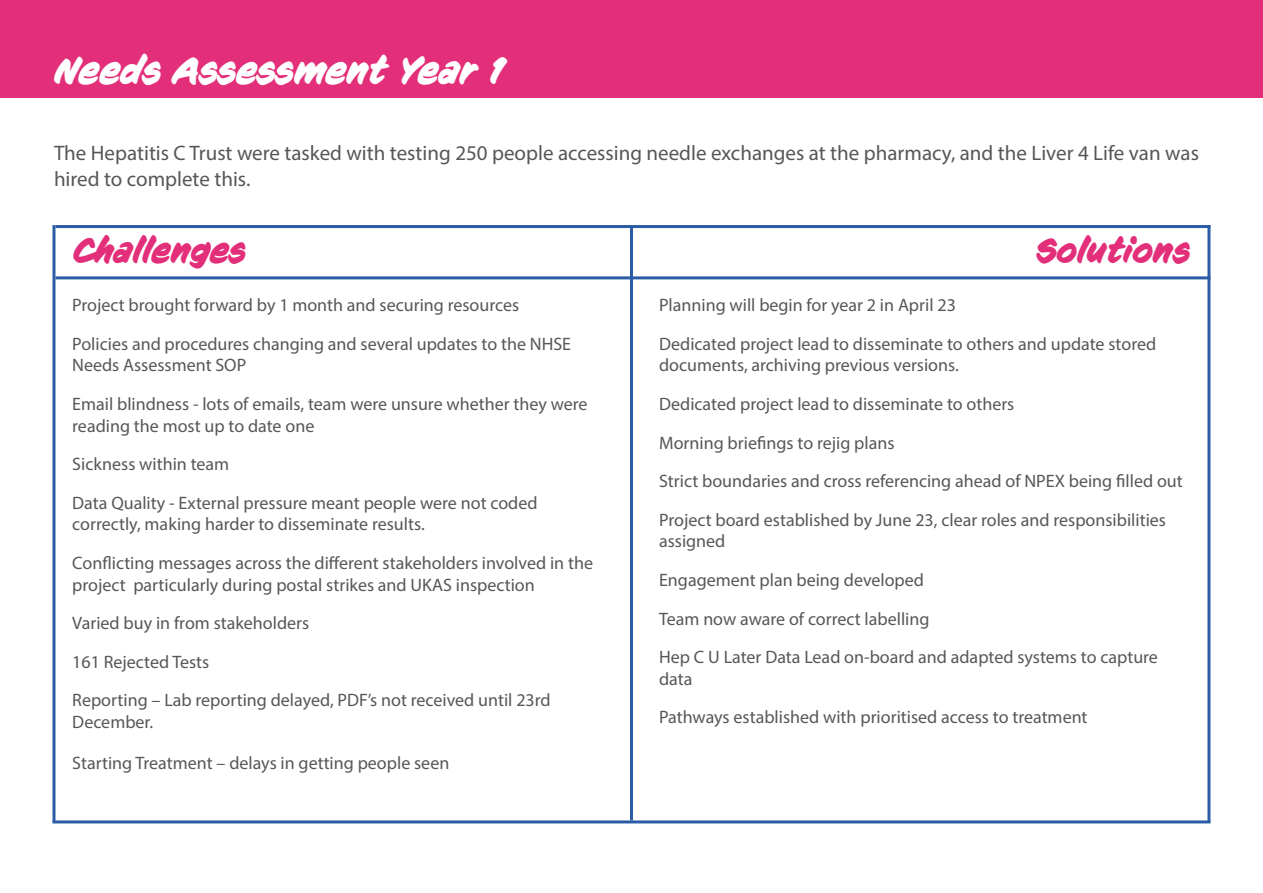
<style>
.page{position:relative;width:1263px;height:893px;background:#fff}
.page>*{position:absolute;margin:0;border:0;box-sizing:border-box;transform-origin:0 0}
.t1{font:italic 700 36px "CC Sign Language";color:#fff}
.t2{font:italic 700 33px "CC Sign Language";color:#e32f79}
.t3{font:21px/25.2px "Myriad Pro";color:#575756}
.t4{font:18px/38.5px "Myriad Pro";color:#575756}
</style>
<div class="page">
<div style="left:0;top:0;width:1263px;height:98px;background:#e32f79"></div>
<hr style="left:630px;top:228px;width:3px;height:592px;background:#2b5ca6">
<hr style="left:56px;top:276px;width:1154px;height:3px;background:#2b5ca6">
<hr style="left:56px;top:225px;width:1154px;height:3px;background:#2b5ca6">
<hr style="left:52px;top:820px;width:1158px;height:3px;background:#2b5ca6">
<hr style="left:1207px;top:225px;width:3px;height:597px;background:#2b5ca6">
<svg style="left:52px;top:225px;width:4px;height:597px;background:#5f84bb"></svg>
<h1 class="t1" style="left:54px;top:49px;width:452px">Needs Assessment Year 1</h1>
<p class="t3" style="left:54px;top:140px;width:1146px">The Hepatitis C Trust were tasked with testing 250 people accessing needle exchanges at the pharmacy, and the Liver 4 Life van was hired to complete this.</p>
<h2 class="t2" style="left:72px;top:230px;width:176px">Challenges</h2>
<h2 class="t2" style="left:1036px;top:230px;width:157px">Solutions</h2>
<p class="t4" style="left:72px;top:286px;width:500px">Project brought forward by 1 month and securing resources<br>Policies and procedures changing and several updates to the NHSE</p>
<p class="t4" style="left:72px;top:346px;width:517px">Needs Assessment SOP<br>Email blindness - lots of emails, team were unsure whether they were</p>
<p class="t4" style="left:72px;top:406px;width:467px">reading the most up to date one<br>Sickness within team<br>Data Quality - External pressure meant people were not coded</p>
<p class="t4" style="left:72px;top:505px;width:522px">correctly, making harder to disseminate results.<br>Conflicting messages across the different stakeholders involved in the</p>
<p class="t4" style="left:72px;top:565px;width:480px">project particularly during postal strikes and UKAS inspection Varied buy in from stakeholders<br>161 Rejected Tests<br>Reporting – Lab reporting delayed, PDF’s not received until 23rd</p>
<p class="t4" style="left:72px;top:702px;width:82px">December.</p>
<p class="t4" style="left:72px;top:743px;width:379px">Starting Treatment – delays in getting people seen</p>
<p class="t4" style="left:659px;top:286px;width:499px">Planning will begin for year 2 in April 23<br>Dedicated project lead to disseminate to others and update stored</p>
<p class="t4" style="left:659px;top:346px;width:525px">documents, archiving previous versions.<br>Dedicated project lead to disseminate to others<br>Morning briefings to rejig plans<br>Strict boundaries and cross referencing ahead of NPEX being filled out Project board established by June 23, clear roles and responsibilities</p>
<p class="t4" style="left:659px;top:522px;width:500px">assigned<br>Engagement plan being developed<br>Team now aware of correct labelling<br>Hep C U Later Data Lead on-board and adapted systems to capture</p>
<p class="t4" style="left:659px;top:659px;width:430px">data<br>Pathways established with prioritised access to treatment</p>
</div>
